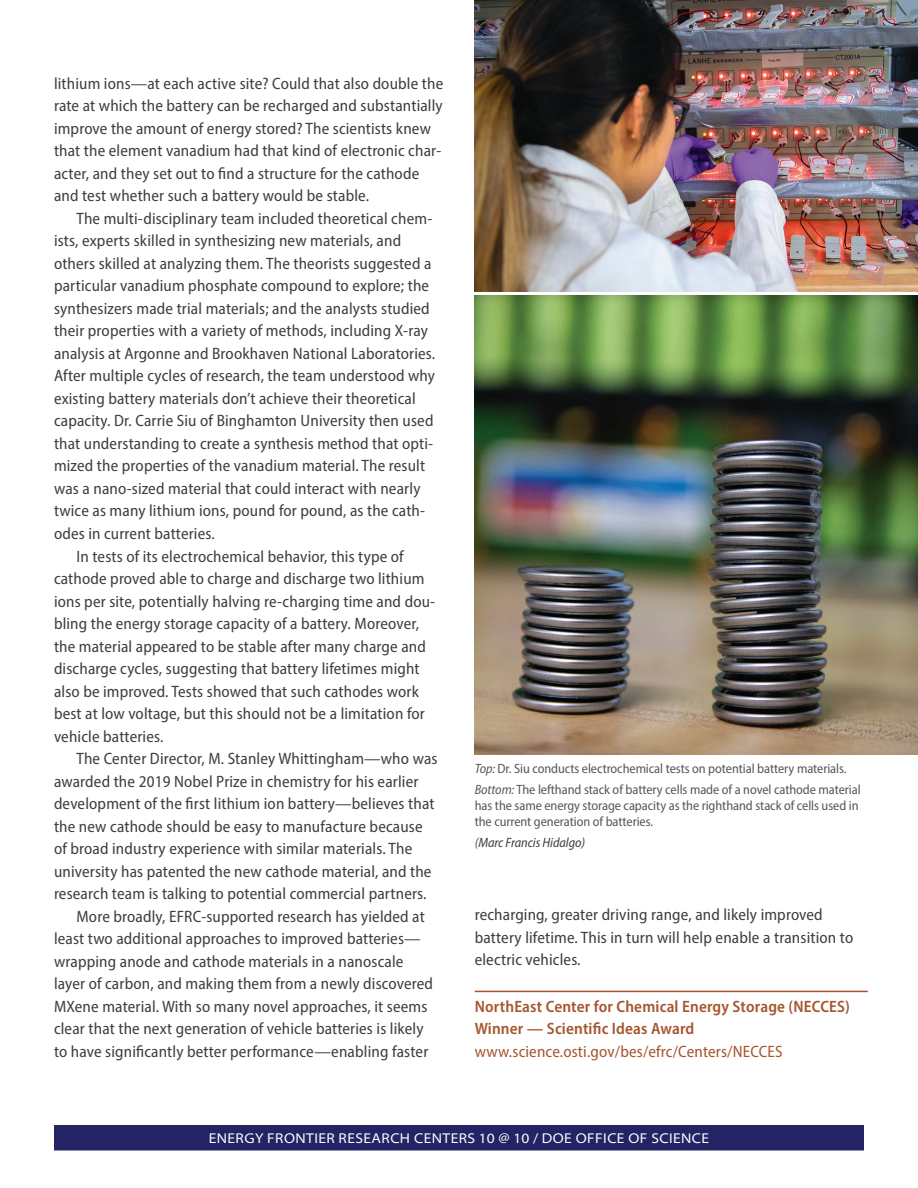
<style>
.page{position:relative;width:918px;height:1188px;background:#fff}
.page>*{position:absolute;margin:0;border:0;box-sizing:border-box;transform-origin:0 0}
.t1{font:semi-condensed 16.5px/22.5px "Myriad Pro";letter-spacing:.01em;color:#3e3e3f}
.t2{font:600 semi-condensed 16.5px/22.5px "Myriad Pro";letter-spacing:.01em;color:#a5562e}
.t3{font:semi-condensed 16.5px "Myriad Pro";letter-spacing:.01em;color:#a5562e}
.t4{font:semi-expanded 14.25px "Myriad Pro";letter-spacing:.03em;color:#fff}
.t5{font:semi-condensed 13.5px/20.7px "Myriad Pro";letter-spacing:-.005em;color:#57585a}
.t6{font:italic semi-condensed 13.5px "Myriad Pro";letter-spacing:-.005em;color:#3e3e3f}
.s1{font-style:italic}
.s2{color:#57585a}
</style>
<div class="page">
<hr style="left:475px;top:991px;width:393px;height:1px;background:#a5562e">
<img style="left:475px;top:296px;width:443px;height:458px">
<img style="left:475px;top:0;width:443px;height:291px">
<div style="left:54px;top:1125px;width:810px;height:25px;background:#232366"></div>
<p class="t1" style="left:54px;top:72px;width:391px">lithium ions—at each active site? Could that also double the rate at which the battery can be recharged and substantially improve the amount of energy stored? The scientists knew that the element vanadium had that kind of electronic char&shy;acter, and they set out to fnd a structure for the cathode and test whether such a battery would be stable.</p>
<p class="t1" style="left:54px;top:207px;width:383px;text-indent:23px">The multi-disciplinary team included theoretical chem&shy;ists, experts skilled in synthesizing new materials, and others skilled at analyzing them. The theorists suggested a particular vanadium phosphate compound to explore; the synthesizers made trial materials; and the analysts studied their properties with a variety of methods, including X-ray analysis at Argonne and Brookhaven National Laboratories.<br>After multiple cycles of research, the team understood why existing battery materials don’t achieve their theoretical capacity. Dr. Carrie Siu of Binghamton University then used that understanding to create a synthesis method that opti&shy;mized the properties of the vanadium material. The result was a nano-sized material that could interact with nearly twice as many lithium ions, pound for pound, as the cath&shy;odes in current batteries.</p>
<p class="t1" style="left:54px;top:545px;width:383px;text-indent:23px">In tests of its electrochemical behavior, this type of cathode proved able to charge and discharge two lithium ions per site, potentially halving re-charging time and dou&shy;bling the energy storage capacity of a battery. Moreover, the material appeared to be stable after many charge and discharge cycles, suggesting that battery lifetimes might also be improved. Tests showed that such cathodes work best at low voltage, but this should not be a limitation for vehicle batteries.</p>
<p class="t1" style="left:54px;top:747px;width:385px;text-indent:23px">The Center Director, M. Stanley Whittingham—who was awarded the 2019 Nobel Prize in chemistry for his earlier development of the frst lithium ion battery—believes that the new cathode should be easy to manufacture because of broad industry experience with similar materials. The university has patented the new cathode material, and the research team is talking to potential commercial partners.</p>
<p class="t1" style="left:54px;top:905px;width:381px;text-indent:23px">More broadly, EFRC-supported research has yielded at least two additional approaches to improved batteries— wrapping anode and cathode materials in a nanoscale layer of carbon, and making them from a newly discovered MXene material. With so many novel approaches, it seems clear that the next generation of vehicle batteries is likely to have signifcantly better performance—enabling faster</p>
<p class="t5" style="left:475px;top:758px;width:388px"><span class="s1">Top:</span> Dr. Siu conducts electrochemical tests on potential battery materials.<br><span class="s1">Bottom:</span> The lefthand stack of battery cells made of a novel cathode material</p>
<p class="t5" style="left:475px;top:797px;width:385px;line-height:16.2px">has the same energy storage capacity as the righthand stack of cells used in the current generation of batteries.</p>
<p class="t6" style="left:475px;top:834px;width:112px"><span class="s2">(</span>Marc Francis Hidalgo)</p>
<p class="t1" style="left:475px;top:903px;width:380px">recharging, greater driving range, and likely improved battery lifetime. This in turn will help enable a transition to electric vehicles.</p>
<h4 class="t2" style="left:475px;top:995px;width:377px">NorthEast Center for Chemical Energy Storage (NECCES)<br>Winner — Scientifc Ideas Award</h4>
<p class="t3" style="left:475px;top:1041px;width:309px">www.science.osti.gov/bes/efrc/Centers/NECCES</p>
<p class="t4" style="left:209px;top:1129px;width:502px">ENERGY FRONTIER RESEARCH CENTERS 10 @ 10 / DOE OFFICE OF SCIENCE</p>
</div>
